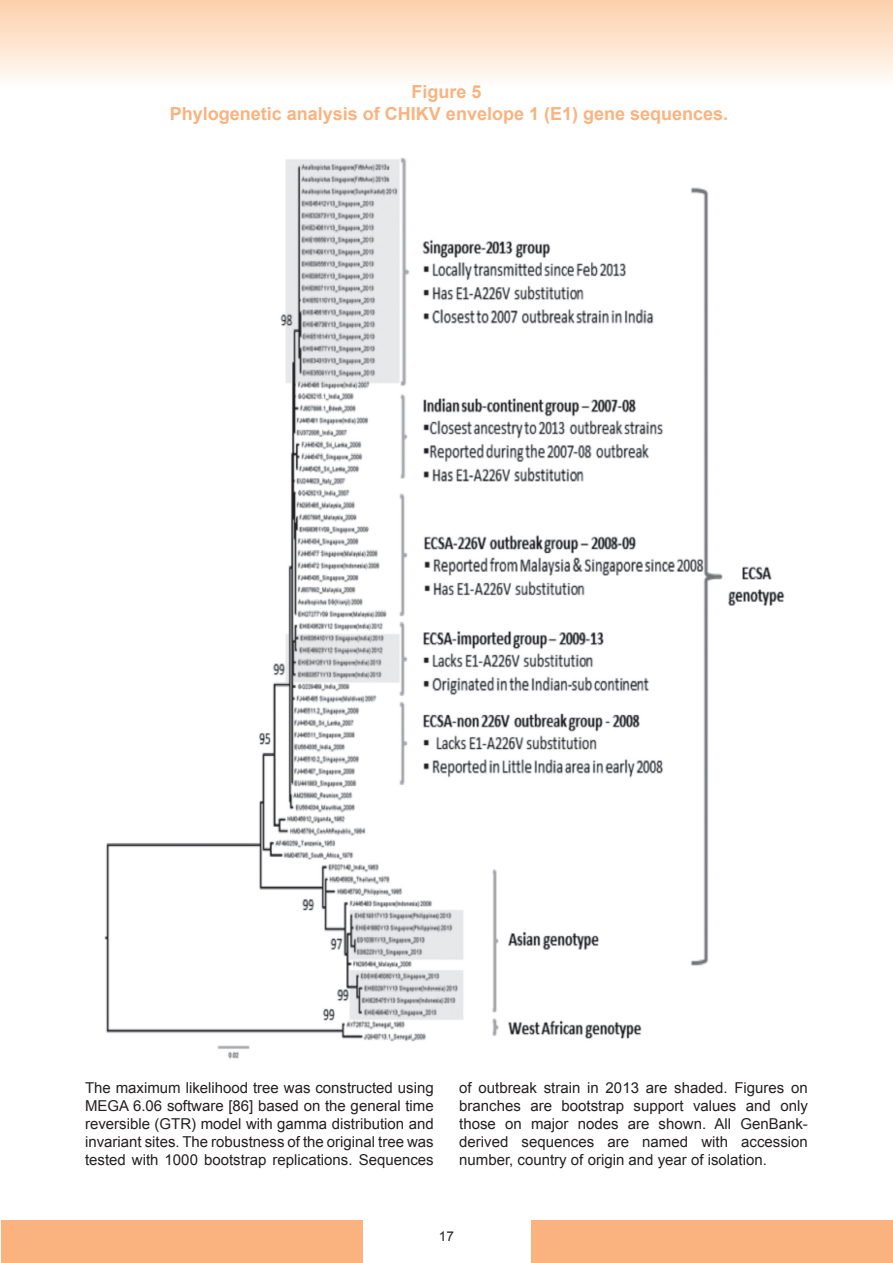
<style>
.page{position:relative;width:893px;height:1263px;background:#fff}
.page>*{position:absolute;margin:0;border:0;box-sizing:border-box;transform-origin:0 0}
.t1{font:700 18px/21.6px "Arial";color:#fab37f;text-align:center}
.t2{font:15px/18px "Arial";color:#231f20;text-align:justify}
.t3{font:13.5px "Arial";color:#231f20}
</style>
<div class="page">
<div style="left:1px;top:1220px;width:362px;height:43px;background:#fab37f"></div>
<div style="left:0;top:0;width:893px;height:87px;background:linear-gradient(to bottom,#fdcfab,#fefdfa)"></div>
<div style="left:531px;top:1220px;width:362px;height:43px;background:#fab37f"></div>
<img style="left:104px;top:157px;width:681px;height:902px">
<p class="t1" style="left:170px;top:82px;width:560px">Figure 5<br>Phylogenetic analysis of CHIKV envelope 1 (E1) gene sequences.</p>
<p class="t2" style="left:85px;top:1079px;width:350px">The maximum likelihood tree was constructed using MEGA 6.06 software [86] based on the general time reversible (GTR) model with gamma distribution and invariant sites. The robustness of the original tree was tested with 1000 bootstrap replications. Sequences</p>
<p class="t2" style="left:459px;top:1079px;width:350px">of outbreak strain in 2013 are shaded. Figures on branches are bootstrap support values and only those on major nodes are shown. All GenBank&shy;derived sequences are named with accession number, country of origin and year of isolation.</p>
<p class="t3" style="left:439px;top:1228px;width:17px">17</p>
</div>
